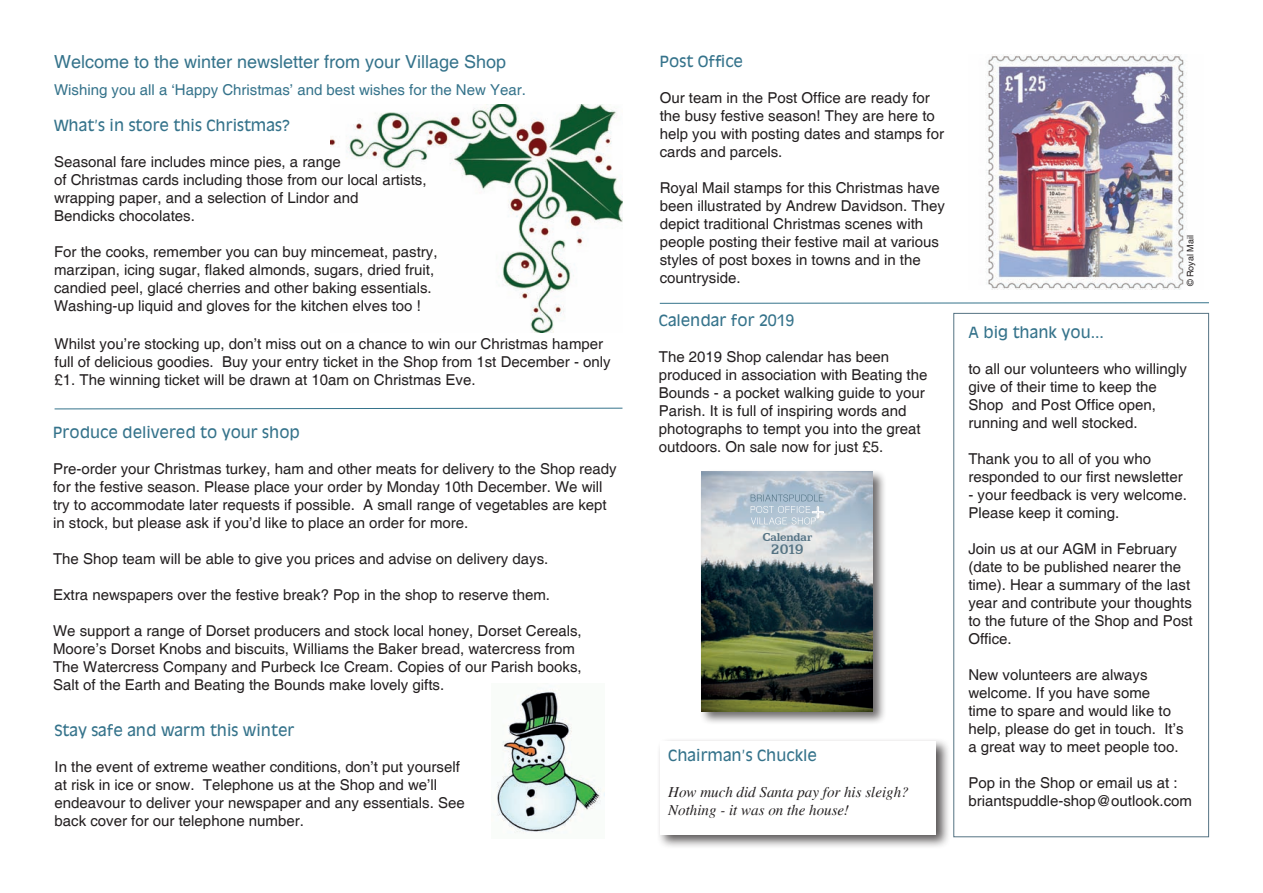
<style>
.page{position:relative;width:1263px;height:893px;background:#fff}
.page>*{position:absolute;margin:0;border:0;box-sizing:border-box;transform-origin:0 0}
.t1{font:18px "Helvetica";color:#35738b}
.t2{font:700 15.45px "Egyptian 505 BT";color:#557383}
.t3{font:15px/18px "Helvetica";color:#231f20}
.t4{font:15px "Antique Olive";color:#35738b}
.t5{font:15px "Helvetica";color:#35738b}
.t6{font:italic 15px/18px "Times";color:#231f20}
.t7{font:700 12.9px "Egyptian 505 BT";letter-spacing:-.01em;color:#557383}
.t8{font:9px "Helvetica";color:#231f20}
</style>
<div class="page">
<svg style="left:659px;top:302px;width:550px;height:2px"></svg>
<svg style="left:953px;top:313px;width:256px;height:524px"></svg>
<img style="left:985px;top:54px;width:202px;height:235px">
<img style="left:497px;top:688px;width:108px;height:145px">
<img style="left:331px;top:105px;width:291px;height:227px">
<svg style="left:54px;top:408px;width:569px;height:1px"></svg>
<div style="left:656px;top:737px;width:295px;height:112px;background:#231f20;opacity:.75"></div>
<div style="left:660px;top:741px;width:276px;height:93px;background:#fff"></div>
<div style="left:700px;top:469px;width:186px;height:257px;background:#231f20;opacity:.66"></div>
<img style="left:702px;top:471px;width:170px;height:240px">
<svg style="left:751px;top:494px;width:73px;height:30px;background:#b2c4d2"></svg>
<p class="t1" style="left:54px;top:51px;width:454px">Welcome to the winter newsletter from your Village Shop</p>
<p class="t5" style="left:54px;top:81px;width:473px">Wishing you all a ‘Happy Christmas’ and best wishes for the New Year.</p>
<p class="t4" style="left:54px;top:116px;width:238px">What’s in store this Christmas?</p>
<p class="t3" style="left:54px;top:153px;width:374px">Seasonal fare includes mince pies, a range<br>of Christmas cards including those from our local artists, wrapping paper, and a selection of Lindor and<br>Bendicks chocolates.</p>
<p class="t3" style="left:54px;top:243px;width:385px">For the cooks, remember you can buy mincemeat, pastry, marzipan, icing sugar, flaked almonds, sugars, dried fruit, candied peel, glacé cherries and other baking essentials.<br>Washing-up liquid and gloves for the kitchen elves too !</p>
<p class="t3" style="left:55px;top:335px;width:558px">Whilst you’re stocking up, don’t miss out on a chance to win our Christmas hamper full of delicious goodies. Buy your entry ticket in the Shop from 1st December - only £1. The winning ticket will be drawn at 10am on Christmas Eve.</p>
<p class="t4" style="left:53px;top:422px;width:248px">Produce delivered to your shop</p>
<p class="t3" style="left:53px;top:460px;width:565px">Pre-order your Christmas turkey, ham and other meats for delivery to the Shop ready for the festive season. Please place your order by Monday 10th December. We will try to accommodate later requests if possible. A small range of vegetables are kept in stock, but please ask if you’d like to place an order for more.</p>
<p class="t3" style="left:53px;top:550px;width:497px">The Shop team will be able to give you prices and advise on delivery days.</p>
<p class="t3" style="left:53px;top:586px;width:498px">Extra newspapers over the festive break? Pop in the shop to reserve them.</p>
<p class="t3" style="left:53px;top:622px;width:530px">We support a range of Dorset producers and stock local honey, Dorset Cereals, Moore’s Dorset Knobs and biscuits, Williams the Baker bread, watercress from The Watercress Company and Purbeck Ice Cream. Copies of our Parish books, Salt of the Earth and Beating the Bounds make lovely gifts.</p>
<p class="t4" style="left:55px;top:720px;width:241px">Stay safe and warm this winter</p>
<p class="t3" style="left:55px;top:758px;width:412px">In the event of extreme weather conditions, don’t put yourself at risk in ice or snow. Telephone us at the Shop and we’ll endeavour to deliver your newspaper and any essentials. See back cover for our telephone number.</p>
<p class="t4" style="left:660px;top:52px;width:85px">Post Office</p>
<p class="t3" style="left:660px;top:89px;width:286px">Our team in the Post Office are ready for the busy festive season! They are here to help you with posting dates and stamps for cards and parcels.</p>
<p class="t3" style="left:660px;top:179px;width:287px">Royal Mail stamps for this Christmas have been illustrated by Andrew Davidson. They depict traditional Christmas scenes with people posting their festive mail at various styles of post boxes in towns and in the countryside.</p>
<p class="t4" style="left:659px;top:310px;width:137px">Calendar for 2019</p>
<p class="t3" style="left:659px;top:348px;width:270px">The 2019 Shop calendar has been produced in association with Beating the Bounds - a pocket walking guide to your Parish. It is full of inspiring words and photographs to tempt you into the great outdoors. On sale now for just £5.</p>
<p class="t7" style="left:762px;top:529px;width:51px">Calendar</p>
<p class="t2" style="left:771px;top:540px;width:34px">2019</p>
<p class="t4" style="left:668px;top:746px;width:150px">Chairman’s Chuckle</p>
<p class="t6" style="left:668px;top:784px;width:242px">How much did Santa pay for his sleigh?<br>Nothing - it was on the house!</p>
<p class="t8" style="left:1185px;top:286px;width:53px;rotate:-90deg">© Royal Mail</p>
<p class="t4" style="left:968px;top:323px;width:137px">A big thank you...</p>
<p class="t3" style="left:968px;top:361px;width:220px">to all our volunteers who willingly give of their time to keep the<br>Shop and Post Office open, running and well stocked.</p>
<p class="t3" style="left:968px;top:451px;width:216px">Thank you to all of you who responded to our first newsletter</p>
<p class="t3" style="left:968px;top:487px;width:220px">- your feedback is very welcome.<br>Please keep it coming.</p>
<p class="t3" style="left:968px;top:541px;width:226px">Join us at our AGM in February (date to be published nearer the time). Hear a summary of the last year and contribute your thoughts to the future of the Shop and Post<br>Office.</p>
<p class="t3" style="left:968px;top:667px;width:217px">New volunteers are always welcome. If you have some<br>time to spare and would like to help, please do get in touch. It’s a great way to meet people too.</p>
<p class="t3" style="left:968px;top:775px;width:225px">Pop in the Shop or email us at : briantspuddle-shop@outlook.com</p>
</div>
